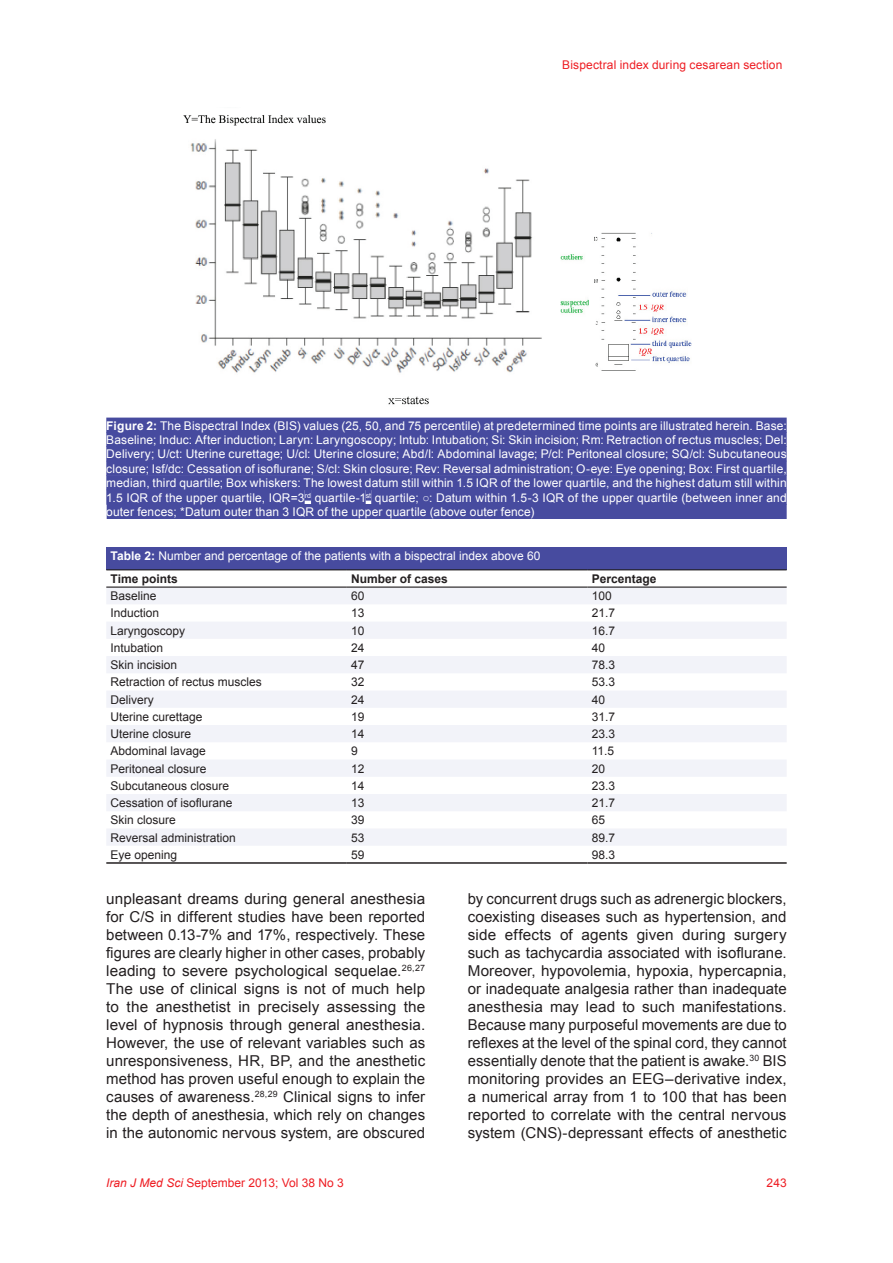
<style>
.page{position:relative;width:893px;height:1263px;background:#fff}
.page>*{position:absolute;margin:0;border:0;box-sizing:border-box;transform-origin:0 0}
.t1{font:15px/18px "Arial";letter-spacing:.005em;color:#231f20;text-align:justify}
.t2{font:12px/14.4px "Arial";color:#fff;text-align:justify}
.t3{font:12px "Arial";color:#231f20}
.t4{font:12px "Arial";letter-spacing:.01em;color:#ee1d23}
.t5{font:700 12px "Arial";color:#231f20}
.s1{font-weight:700}
.s2{font-weight:700;color:#231f20}
.s3{font-style:italic}
</style>
<div class="page">
<div style="left:106px;top:418px;width:681px;height:15px;background:#474b9f"></div>
<div style="left:106px;top:432px;width:681px;height:15px;background:#474b9f"></div>
<div style="left:106px;top:446px;width:681px;height:15px;background:#474b9f"></div>
<div style="left:106px;top:461px;width:681px;height:15px;background:#474b9f"></div>
<div style="left:106px;top:475px;width:681px;height:15px;background:#474b9f"></div>
<div style="left:106px;top:490px;width:199px;height:15px;background:#474b9f"></div>
<div style="left:305px;top:486px;width:6px;height:15px;background:#474b9f"></div>
<div style="left:311px;top:490px;width:55px;height:15px;background:#474b9f"></div>
<div style="left:366px;top:486px;width:5px;height:15px;background:#474b9f"></div>
<div style="left:371px;top:490px;width:416px;height:15px;background:#474b9f"></div>
<div style="left:107px;top:504px;width:680px;height:15px;background:#474b9f"></div>
<div style="left:106px;top:547px;width:681px;height:23px;background:#474b9f"></div>
<svg style="left:107px;top:588px;width:679px;height:257px;fill:#f2f3f9"></svg>
<hr style="left:106px;top:569px;width:241px;height:1px;background:#201c1d">
<hr style="left:347px;top:569px;width:240px;height:1px;background:#201c1d">
<hr style="left:587px;top:569px;width:200px;height:1px;background:#201c1d">
<hr style="left:106px;top:586px;width:241px;height:2px;background:#201c1d">
<hr style="left:347px;top:586px;width:240px;height:2px;background:#201c1d">
<hr style="left:587px;top:586px;width:200px;height:2px;background:#201c1d">
<hr style="left:106px;top:862px;width:241px;height:2px;background:#231f20">
<hr style="left:347px;top:862px;width:240px;height:2px;background:#231f20">
<hr style="left:587px;top:862px;width:200px;height:2px;background:#231f20">
<img style="left:183px;top:115px;width:509px;height:290px">
<p class="t4" style="left:562px;top:57px;width:222px">Bispectral index during cesarean section</p>
<p class="t2" style="left:106px;top:418px;width:682px"><span class="s1">Figure 2:</span> The Bispectral Index (BIS) values (25, 50, and 75 percentile) at predetermined time points are illustrated herein. Base:<br>Baseline; Induc: After induction; Laryn: Laryngoscopy; Intub: Intubation; Si: Skin incision; Rm: Retraction of rectus muscles; Del:<br>Delivery; U/ct: Uterine curettage; U/cl: Uterine closure; Abd/l: Abdominal lavage; P/cl: Peritoneal closure; SQ/cl: Subcutaneous closure; Isf/dc: Cessation of isoflurane; S/cl: Skin closure; Rev: Reversal administration; O-eye: Eye opening; Box: First quartile, median, third quartile; Box whiskers: The lowest datum still within 1.5 IQR of the lower quartile, and the highest datum still within 1.5 IQR of the upper quartile, IQR=3<sup>rd</sup> quartile-1<sup>st</sup> quartile; <span class="s1">○</span>: Datum within 1.5-3 IQR of the upper quartile (between inner and outer fences; *Datum outer than 3 IQR of the upper quartile (above outer fence)</p>
<p class="t2" style="left:111px;top:545px;width:432px;line-height:22.6px"><span class="s1">Table 2:</span> Number and percentage of the patients with a bispectral index above 60<br><span class="s2">Time points</span></p>
<p class="t5" style="left:351px;top:571px;width:98px">Number of cases</p>
<p class="t5" style="left:592px;top:571px;width:66px">Percentage</p>
<p class="t3" style="left:111px;top:588px;width:48px">Baseline</p>
<p class="t3" style="left:351px;top:588px;width:15px">60</p>
<p class="t3" style="left:592px;top:588px;width:22px">100</p>
<p class="t3" style="left:111px;top:605px;width:50px">Induction</p>
<p class="t3" style="left:351px;top:605px;width:15px">13</p>
<p class="t3" style="left:592px;top:605px;width:25px">21.7</p>
<p class="t3" style="left:111px;top:622px;width:76px">Laryngoscopy</p>
<p class="t3" style="left:351px;top:622px;width:15px">10</p>
<p class="t3" style="left:592px;top:622px;width:25px">16.7</p>
<p class="t3" style="left:111px;top:640px;width:54px">Intubation</p>
<p class="t3" style="left:351px;top:640px;width:15px">24</p>
<p class="t3" style="left:592px;top:640px;width:15px">40</p>
<p class="t3" style="left:111px;top:657px;width:68px">Skin incision</p>
<p class="t3" style="left:351px;top:657px;width:15px">47</p>
<p class="t3" style="left:592px;top:657px;width:25px">78.3</p>
<p class="t3" style="left:111px;top:674px;width:153px">Retraction of rectus muscles</p>
<p class="t3" style="left:351px;top:674px;width:15px">32</p>
<p class="t3" style="left:592px;top:674px;width:25px">53.3</p>
<p class="t3" style="left:111px;top:691px;width:45px">Delivery</p>
<p class="t3" style="left:351px;top:691px;width:15px">24</p>
<p class="t3" style="left:592px;top:691px;width:15px">40</p>
<p class="t3" style="left:111px;top:709px;width:94px">Uterine curettage</p>
<p class="t3" style="left:351px;top:709px;width:15px">19</p>
<p class="t3" style="left:592px;top:709px;width:25px">31.7</p>
<p class="t3" style="left:111px;top:726px;width:82px">Uterine closure</p>
<p class="t3" style="left:351px;top:726px;width:15px">14</p>
<p class="t3" style="left:592px;top:726px;width:25px">23.3</p>
<p class="t3" style="left:111px;top:743px;width:97px">Abdominal lavage</p>
<p class="t3" style="left:351px;top:743px;width:8px">9</p>
<p class="t3" style="left:592px;top:743px;width:24px">11.5</p>
<p class="t3" style="left:111px;top:760px;width:98px">Peritoneal closure</p>
<p class="t3" style="left:351px;top:760px;width:15px">12</p>
<p class="t3" style="left:592px;top:760px;width:15px">20</p>
<p class="t3" style="left:111px;top:778px;width:120px">Subcutaneous closure</p>
<p class="t3" style="left:351px;top:778px;width:15px">14</p>
<p class="t3" style="left:592px;top:778px;width:25px">23.3</p>
<p class="t3" style="left:111px;top:795px;width:124px">Cessation of isoflurane</p>
<p class="t3" style="left:351px;top:795px;width:15px">13</p>
<p class="t3" style="left:592px;top:795px;width:25px">21.7</p>
<p class="t3" style="left:111px;top:812px;width:67px">Skin closure</p>
<p class="t3" style="left:351px;top:812px;width:15px">39</p>
<p class="t3" style="left:592px;top:812px;width:15px">65</p>
<p class="t3" style="left:111px;top:829px;width:127px">Reversal administration</p>
<p class="t3" style="left:351px;top:829px;width:15px">53</p>
<p class="t3" style="left:592px;top:829px;width:25px">89.7</p>
<p class="t3" style="left:111px;top:847px;width:68px">Eye opening</p>
<p class="t3" style="left:351px;top:847px;width:15px">59</p>
<p class="t3" style="left:592px;top:847px;width:25px">98.3</p>
<p class="t1" style="left:106px;top:890px;width:320px">unpleasant dreams during general anesthesia for C/S in different studies have been reported between 0.13-7% and 17%, respectively. These figures are clearly higher in other cases, probably leading to severe psychological sequelae.<sup>26,27<br></sup>The use of clinical signs is not of much help to the anesthetist in precisely assessing the level of hypnosis through general anesthesia.<br>However, the use of relevant variables such as unresponsiveness, HR, BP, and the anesthetic method has proven useful enough to explain the causes of awareness.<sup>28,29</sup> Clinical signs to infer the depth of anesthesia, which rely on changes in the autonomic nervous system, are obscured</p>
<p class="t1" style="left:468px;top:890px;width:320px">by concurrent drugs such as adrenergic blockers, coexisting diseases such as hypertension, and side effects of agents given during surgery such as tachycardia associated with isoflurane.<br>Moreover, hypovolemia, hypoxia, hypercapnia, or inadequate analgesia rather than inadequate anesthesia may lead to such manifestations.<br>Because many purposeful movements are due to reflexes at the level of the spinal cord, they cannot essentially denote that the patient is awake.<sup>30</sup> BIS monitoring provides an EEG–derivative index, a numerical array from 1 to 100 that has been reported to correlate with the central nervous system (CNS)-depressant effects of anesthetic</p>
<p class="t4" style="left:106px;top:1175px;width:239px"><span class="s3">Iran J Med Sci</span> September 2013; Vol 38 No 3</p>
<p class="t4" style="left:767px;top:1175px;width:22px">243</p>
</div>
